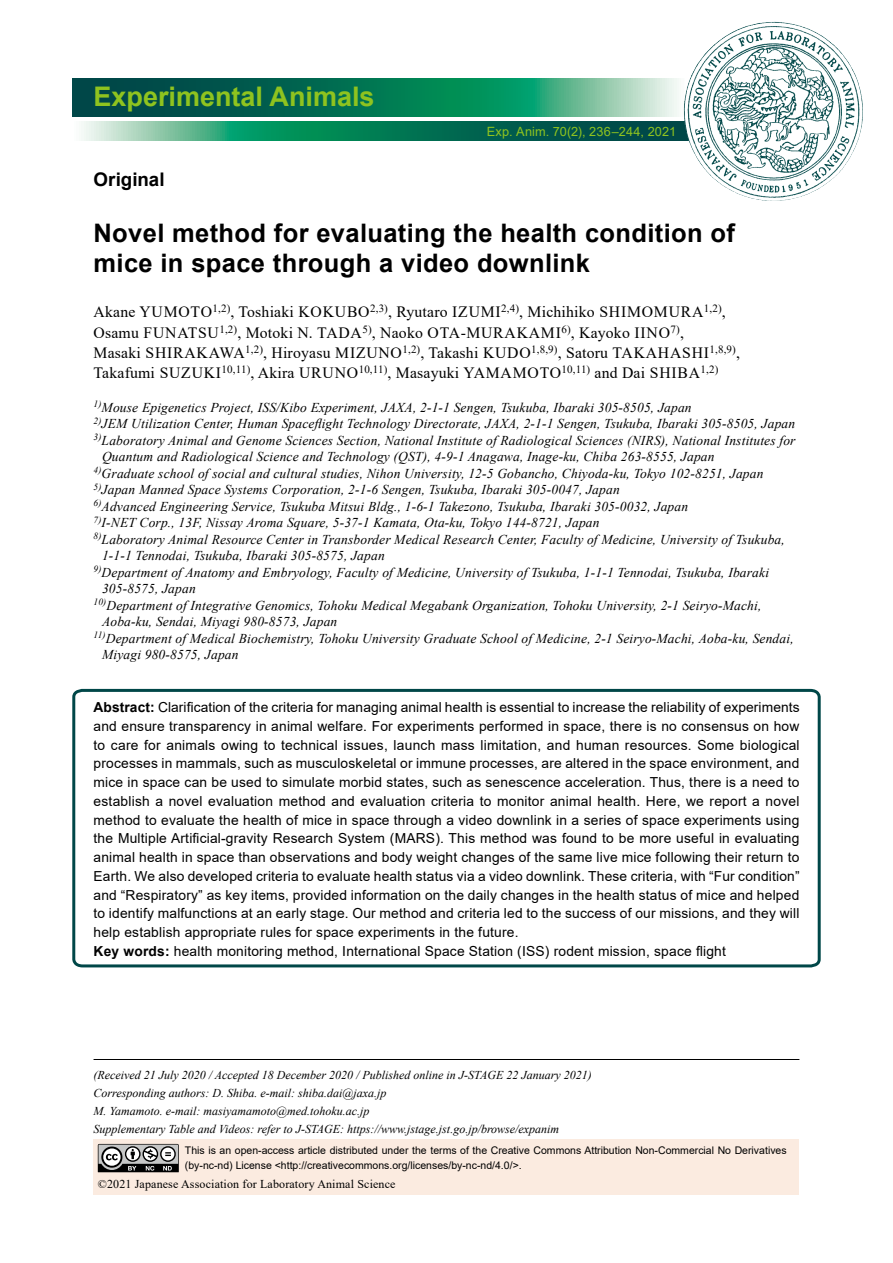
<style>
.page{position:relative;width:893px;height:1263px;background:#fff}
.page>*{position:absolute;margin:0;border:0;box-sizing:border-box;transform-origin:0 0}
.t1{font:700 27px "Arial";color:#8fc31f}
.t2{font:700 25.5px/30px "Arial";letter-spacing:.015em;color:#000}
.t3{font:700 18.75px "Arial";color:#000}
.t4{font:15.75px/20.2px "Times New Roman";letter-spacing:.045em;color:#000}
.t5{font:15.75px/20.2px "Times New Roman";letter-spacing:.04em;color:#000}
.t6{font:15.75px "Times New Roman";letter-spacing:.015em;color:#000}
.t7{font:13.8px/18.8px "Arial";letter-spacing:.015em;color:#000}
.t8{font:italic 13.5px "Times New Roman";letter-spacing:.01em;color:#000}
.t9{font:12.75px "Arial";letter-spacing:.01em;color:#8fc31f}
.t10{font:italic 12px/18px "Times New Roman";color:#000}
.t11{font:12px "Times New Roman";letter-spacing:.01em;color:#000}
.t12{font:10.5px/15px "Arial";color:#000}
.s1{font-weight:700}
</style>
<div class="page">
<svg style="left:81px;top:121px;width:621px;height:19px;background:#28866b"></svg>
<div style="left:94px;top:1140px;width:705px;height:55px;background:#fbebe0"></div>
<svg style="left:72px;top:79px;width:613px;height:38px;background:#248269"></svg>
<img style="left:719px;top:22px;width:55px;height:19px">
<svg style="left:98px;top:1144px;width:81px;height:28px;background:#7c7c7c"></svg>
<hr style="left:94px;top:1059px;width:705px;height:1px;background:#000">
<svg style="left:72px;top:688px;width:749px;height:280px"></svg>
<h1 class="t1" style="left:94px;top:78px;width:283px">Experimental Animals</h1>
<p class="t9" style="left:487px;top:123px;width:191px">Exp. Anim. 70(2), 236–244, 2021</p>
<h3 class="t3" style="left:94px;top:166px;width:73px">Original</h3>
<h2 class="t2" style="left:94px;top:218px;width:643px">Novel method for evaluating the health condition of mice in space through a video downlink</h2>
<p class="t4" style="left:94px;top:302px;width:634px">Akane Yumoto<sup>1,2)</sup>, Toshiaki Kokubo<sup>2,3)</sup>, Ryutaro Izumi<sup>2,4)</sup>, Michihiko Shimomura <sup>1,2)</sup>,<br>Osamu Funats u<sup>1,2)</sup>, Motoki N. Tada <sup>5)</sup>, Naoko Ota-Muraka</p>
<p class="t6" style="left:541px;top:321px;width:145px">mi<sup>6)</sup>, Kayoko Iino<sup>7)</sup>,</p>
<p class="t5" style="left:94px;top:342px;width:648px;text-indent:564px">hashi<sup>1,8,9)</sup>,<br>Takafumi Suzuki <sup>10,11)</sup>, Akira Uruno<sup>10,11)</sup>, Masayuki Yamamoto<sup>10,11)</sup> and Dai Shiba <sup>1,2)</sup></p>
<p class="t8" style="left:94px;top:398px;width:600px"><sup>1)</sup>Mouse Epigenetics Project, ISS/Kibo Experiment, JAXA, 2-1-1 Sengen, Tsukuba, Ibaraki 305-8505, Japan</p>
<p class="t8" style="left:94px;top:414px;width:703px"><sup>2)</sup>JEM Utilization Center, Human Spaceflight Technology Directorate, JAXA, 2-1-1 Sengen, Tsukuba, Ibaraki 305-8505, Japan</p>
<p class="t8" style="left:94px;top:431px;width:703px"><sup>3)</sup>Laboratory Animal and Genome Sciences Section, National Institute of Radiological Sciences (NIRS), National Institutes for</p>
<p class="t8" style="left:102px;top:447px;width:614px">Quantum and Radiological Science and Technology (QST), 4-9-1 Anagawa, Inage-ku, Chiba 263-8555, Japan</p>
<p class="t8" style="left:94px;top:464px;width:671px"><sup>4)</sup>Graduate school of social and cultural studies, Nihon University, 12-5 Gobancho, Chiyoda-ku, Tokyo 102-8251, Japan</p>
<p class="t8" style="left:94px;top:480px;width:528px"><sup>5)</sup>Japan Manned Space Systems Corporation, 2-1-6 Sengen, Tsukuba, Ibaraki 305-0047, Japan</p>
<p class="t8" style="left:94px;top:497px;width:596px"><sup>6)</sup>Advanced Engineering Service, Tsukuba Mitsui Bldg., 1-6-1 Takezono, Tsukuba, Ibaraki 305-0032, Japan</p>
<p class="t8" style="left:94px;top:513px;width:508px"><sup>7)</sup>I-NET Corp., 13F, Nissay Aroma Square, 5-37-1 Kamata, Ota-ku, Tokyo 144-8721, Japan</p>
<p class="t8" style="left:94px;top:530px;width:693px"><sup>8)</sup>Laboratory Animal Resource Center in Transborder Medical Research Center, Faculty of Medicine, University of Tsukuba,</p>
<p class="t8" style="left:102px;top:546px;width:284px">1-1-1 Tennodai, Tsukuba, Ibaraki 305-8575, Japan</p>
<p class="t8" style="left:94px;top:563px;width:677px"><sup>9)</sup>Department of Anatomy and Embryology, Faculty of Medicine, University of Tsukuba, 1-1-1 Tennodai, Tsukuba, Ibaraki</p>
<p class="t8" style="left:102px;top:579px;width:95px">305-8575, Japan</p>
<p class="t8" style="left:94px;top:596px;width:669px"><sup>10)</sup>Department of Integrative Genomics, Tohoku Medical Megabank Organization, Tohoku University, 2-1 Seiryo-Machi,</p>
<p class="t8" style="left:102px;top:612px;width:237px">Aoba-ku, Sendai, Miyagi 980-8573, Japan</p>
<p class="t8" style="left:94px;top:629px;width:702px"><sup>11)</sup>Department of Medical Biochemistry, Tohoku University Graduate School of Medicine, 2-1 Seiryo-Machi, Aoba-ku, Sendai,</p>
<p class="t8" style="left:102px;top:645px;width:138px">Miyagi 980-8575, Japan</p>
<p class="t7" style="left:94px;top:698px;width:708px"><span class="s1">Abstract:</span> Clarification of the criteria for managing animal health is essential to increase the reliability of experiments and ensure transparency in animal welfare. For experiments performed in space, there is no consensus on how to care for animals owing to technical issues, launch mass limitation, and human resources. Some biological processes in mammals, such as musculoskeletal or immune processes, are altered in the space environment, and mice in space can be used to simulate morbid states, such as senescence acceleration. Thus, there is a need to establish a novel evaluation method and evaluation criteria to monitor animal health. Here, we report a novel method to evaluate the health of mice in space through a video downlink in a series of space experiments using the Multiple Artificial-gravity Research System (MARS). This method was found to be more useful in evaluating animal health in space than observations and body weight changes of the same live mice following their return to Earth. We also developed criteria to evaluate health status via a video downlink. These criteria, with “Fur condition” and “Respiratory” as key items, provided information on the daily changes in the health status of mice and helped to identify malfunctions at an early stage. Our method and criteria led to the success of our missions, and they will help establish appropriate rules for space experiments in the future.<br><span class="s1">Key words:</span> health monitoring method, International Space Station (ISS) rodent mission, space flight</p>
<p class="t6" style="left:94px;top:342px;width:86px">Masaki Shiraka</p>
<p class="t6" style="left:219px;top:342px;width:405px">wa <sup>1,2)</sup>, Hiroyasu Mizuno<sup>1,2)</sup>, Takashi Kudo<sup>1,8,9)</sup>, Satoru Taka</p>
<p class="t10" style="left:94px;top:1066px;width:500px">(Received 21 July 2020 / Accepted 18 December 2020 / Published online in J-STAGE 22 January 2021)<br>Corresponding authors: D. Shiba. e-mail: shiba.dai@jaxa.jp<br>M. Yamamoto. e-mail: masiyamamoto@med.tohoku.ac.jp<br>Supplementary Table and Videos: refer to J-STAGE: https://www.jstage.jst.go.jp/browse/expanim</p>
<p class="t12" style="left:185px;top:1143px;width:603px">This is an open-access article distributed under the terms of the Creative Commons Attribution Non-Commercial No Derivatives (by-nc-nd) License &lt;http://creativecommons.org/licenses/by-nc-nd/4.0/&gt;.</p>
<p class="t11" style="left:98px;top:1175px;width:299px">©2021 Japanese Association for Laboratory Animal Science</p>
</div>
